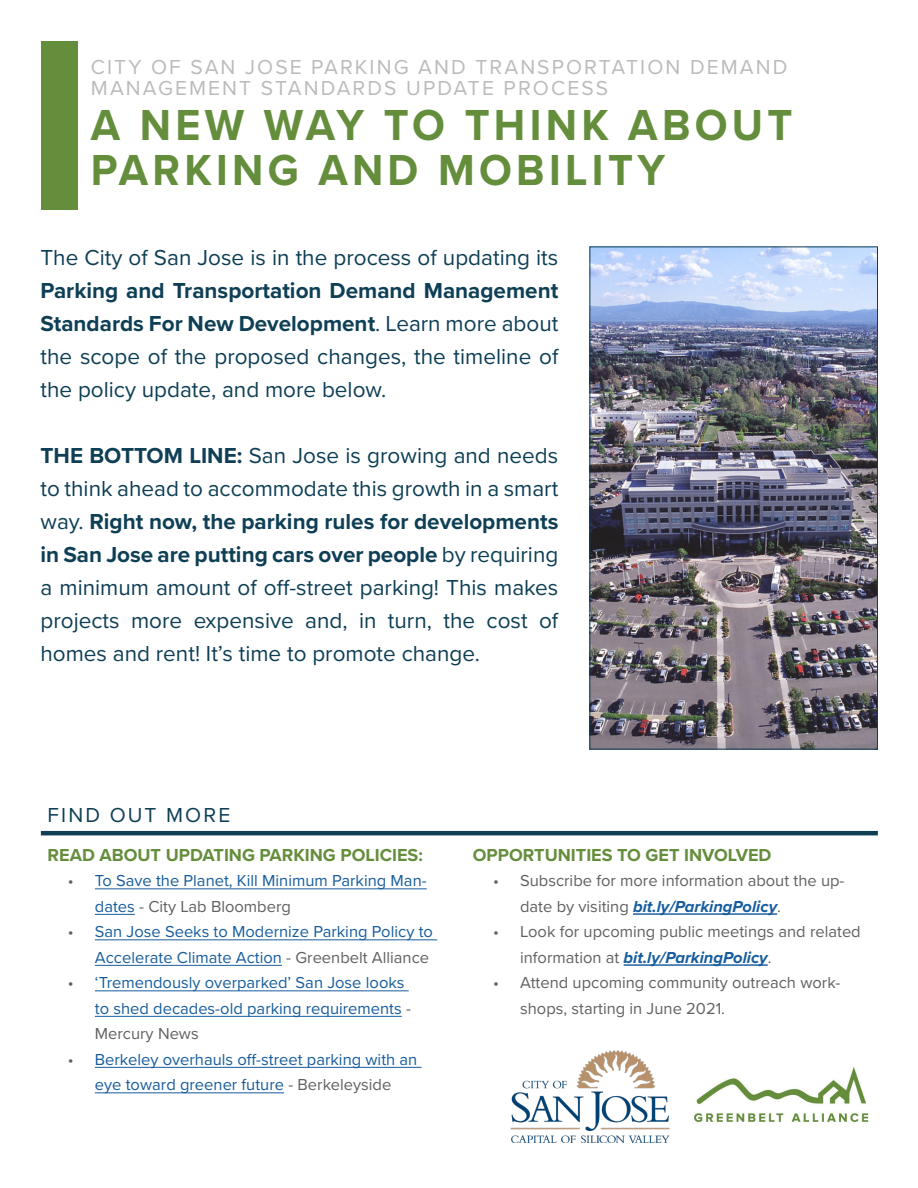
<style>
.page{position:relative;width:918px;height:1188px;background:#fff}
.page>*{position:absolute;margin:0;border:0;box-sizing:border-box;transform-origin:0 0}
.Headline_Style_2{font:700 45px/45px "Proxima Nova";letter-spacing:.1em;color:#648d3c;scale:.95 1}
.Intro_Para{font:22.5px/33px "Proxima Nova";color:#0e3f55;text-align:justify}
.Headline_Style_2_Sup{font:21px "Proxima Nova";letter-spacing:.1em;color:#babbbb}
.Call_to_Action{font:21px "Proxima Nova";letter-spacing:.1em;color:#0e3f55}
.Small_Header{font:700 18px "Proxima Nova";color:#648d3c}
.t1{font:16.5px/25.5px "Proxima Nova";color:#175d9e}
.t2{font:16.5px/25.5px "Proxima Nova";color:#606160}
.s1{font-weight:700}
.s2{color:#606160}
.s3{font-weight:700;font-style:italic;color:#175d9e}
</style>
<div class="page">
<div style="left:41px;top:41px;width:36px;height:169px;background:#648d3c"></div>
<img style="left:694px;top:1067px;width:175px;height:56px">
<hr style="left:95px;top:888px;width:332px;height:1px;background:#175d9e">
<hr style="left:95px;top:914px;width:40px;height:1px;background:#175d9e">
<hr style="left:95px;top:939px;width:342px;height:1px;background:#175d9e">
<hr style="left:95px;top:965px;width:187px;height:1px;background:#175d9e">
<hr style="left:95px;top:990px;width:314px;height:1px;background:#175d9e">
<hr style="left:95px;top:1016px;width:307px;height:1px;background:#175d9e">
<hr style="left:95px;top:1067px;width:327px;height:1px;background:#175d9e">
<hr style="left:95px;top:1092px;width:189px;height:1px;background:#175d9e">
<hr style="left:633px;top:913px;width:144px;height:2px;background:#175d9e">
<hr style="left:624px;top:964px;width:144px;height:2px;background:#175d9e">
<hr style="left:41px;top:831px;width:837px;height:4px;background:#0e3f55">
<img style="left:592px;top:249px;width:284px;height:499px">
<div style="left:590px;top:247px;width:288px;height:503px;border:1px solid #0e3f55"></div>
<img style="left:510px;top:1050px;width:160px;height:93px">
<p class="Headline_Style_2_Sup" style="left:91px;top:52px;width:698px">CITY OF SAN JOSE PARKING AND TRANSPORTATION DEMAND</p>
<p class="Headline_Style_2_Sup" style="left:91px;top:73px;width:519px">MANAGEMENT STANDARDS UPDATE PROCESS</p>
<p class="Headline_Style_2" style="left:91px;top:102px;width:740px">A NEW WAY TO THINK ABOUT<br>PARKING AND MOBILITY</p>
<p class="Intro_Para" style="left:40px;top:240px;width:519px">The City of San Jose is in the process of updating its <span class="s1">Parking and Transportation Demand Management Standards For New Development</span>. Learn more about the scope of the proposed changes, the timeline of the policy update, and more below.</p>
<p class="Intro_Para" style="left:40px;top:438px;width:519px"><span class="s1">THE BOTTOM LINE:</span> San Jose is growing and needs to think ahead to accommodate this growth in a smart way. <span class="s1">Right now, the parking rules for developments in San Jose are putting cars over people</span> by requiring a minimum amount of off-street parking! This makes projects more expensive and, in turn, the cost of homes and rent! It’s time to promote change.</p>
<p class="Call_to_Action" style="left:48px;top:799px;width:184px">FIND OUT MORE</p>
<p class="Small_Header" style="left:48px;top:841px;width:377px">READ ABOUT UPDATING PARKING POLICIES:</p>
<p class="t1" style="left:95px;top:867px;width:333px;text-indent:-27px"><span class="s2">•</span> To Save the Planet, Kill Minimum Parking Man&shy;dates <span class="s2">- City Lab Bloomberg</span></p>
<p class="t1" style="left:68px;top:918px;width:367px;text-align:right"><span class="s2">•</span> San Jose Seeks to Modernize Parking Policy to<br>Accelerate Climate Action <span class="s2">- Greenbelt Alliance</span></p>
<p class="t1" style="left:95px;top:969px;width:318px;text-indent:-27px"><span class="s2">•</span> ‘Tremendously overparked’ San Jose looks to shed decades-old parking requirements <span class="s2">-<br>Mercury News</span></p>
<p class="t1" style="left:68px;top:1046px;width:351px;text-align:center"><span class="s2">•</span> Berkeley overhauls off-street parking with an eye toward greener future <span class="s2">- Berkeleyside</span></p>
<p class="Small_Header" style="left:473px;top:841px;width:300px">OPPORTUNITIES TO GET INVOLVED</p>
<p class="t2" style="left:520px;top:867px;width:326px;text-indent:-27px">• Subscribe for more information about the up&shy;date by visiting <span class="s3">bit.ly/ParkingPolicy</span>.</p>
<p class="t2" style="left:520px;top:918px;width:342px;text-indent:-27px">• Look for upcoming public meetings and related information at <span class="s3">bit.ly/ParkingPolicy</span>.</p>
<p class="t2" style="left:520px;top:969px;width:322px;text-indent:-27px">• Attend upcoming community outreach work&shy;shops, starting in June 2021.</p>
</div>
